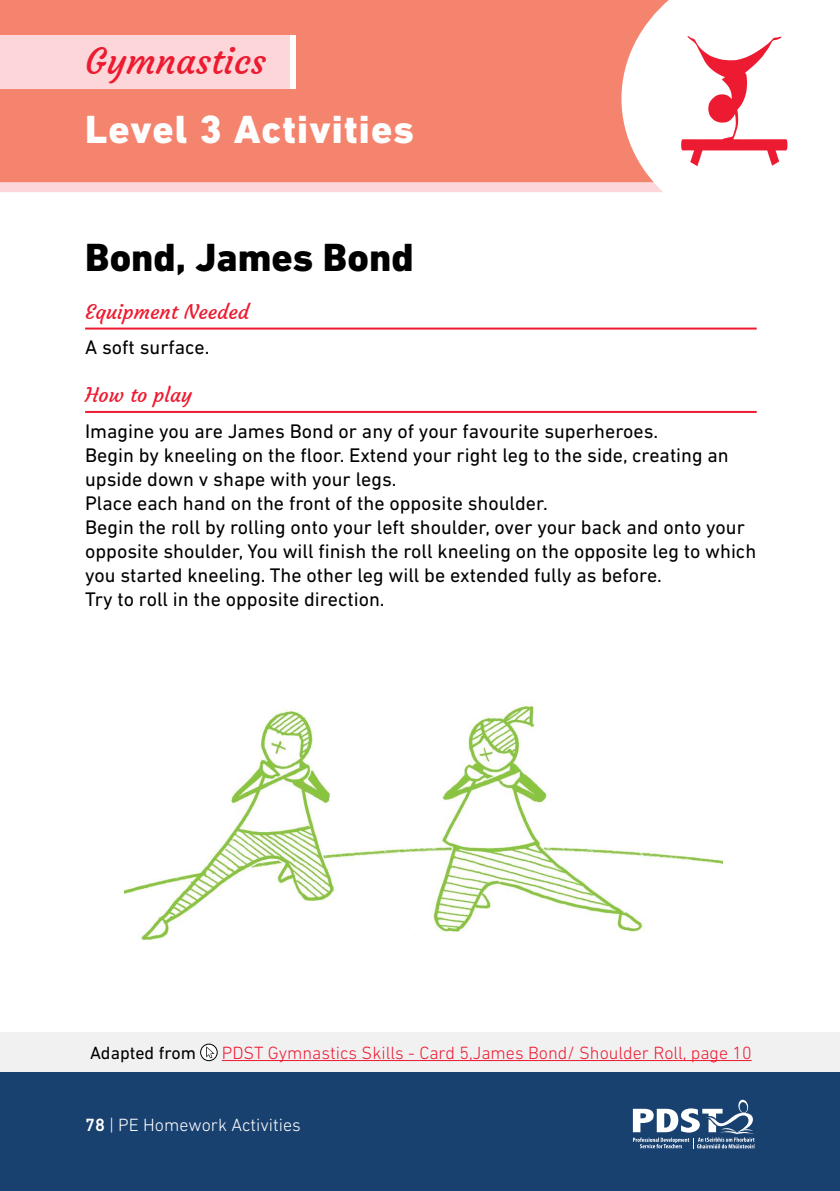
<style>
.page{position:relative;width:840px;height:1191px;background:#fff}
.page>*{position:absolute;margin:0;border:0;box-sizing:border-box;transform-origin:0 0}
.t1{font:800 40px "DIN Next LT Pro";letter-spacing:.03em;color:#fff}
.t2{font:800 40px "DIN Next LT Pro";color:#000}
.t3{font:36px "Courgette";color:#ed1b31}
.t4{font:20px/24px "DIN Next LT Pro";color:#000}
.t5{font:20px "Courgette";color:#ed1b31}
.t6{font:300 18px "DIN Next LT Pro";color:#ed1b31}
.t7{font:300 18px "DIN Next LT Pro";color:#fff}
.t8{font:18px "DIN Next LT Pro";color:#000}
.s1{font-weight:500}
</style>
<div class="page">
<div style="left:0;top:1071px;width:839px;height:120px;background:#194170"></div>
<svg style="left:632px;top:1099px;width:123px;height:49px"></svg>
<hr style="left:85px;top:327px;width:671px;height:2px;background:#ed1b31">
<hr style="left:85px;top:411px;width:671px;height:2px;background:#ed1b31">
<div style="left:0;top:1032px;width:839px;height:39px;background:#f1f1f2"></div>
<hr style="left:222px;top:1060px;width:529px;height:1px;background:#ed1b31">
<svg style="left:200px;top:1044px;width:17px;height:16px"></svg>
<div style="left:200px;top:1043px;width:17px;height:18px;border:1px solid #000;border-radius:50%"></div>
<svg style="left:206px;top:1046px;width:8px;height:12px"></svg>
<div style="left:0;top:0;width:839px;height:186px;background:#f5846f"></div>
<div style="left:0;top:182px;width:839px;height:10px;background:#fcd6d8"></div>
<svg style="left:621px;top:0;width:218px;height:192px;background:#fef3f1"></svg>
<svg style="left:680px;top:36px;width:107px;height:130px;background:#fac5ca"></svg>
<hr style="left:839px;top:0;width:1px;height:186px;background:#f5846f">
<hr style="left:839px;top:35px;width:1px;height:54px;background:#fcd6d8">
<div style="left:0;top:35px;width:292px;height:54px;background:#fcd6d8"></div>
<div style="left:290px;top:35px;width:5px;height:54px;background:#fff"></div>
<img style="left:124px;top:703px;width:598px;height:238px">
<h2 class="t3" style="left:85px;top:39px;width:182px">Gymnastics</h2>
<h1 class="t1" style="left:85px;top:105px;width:330px">Level 3 Activities</h1>
<h1 class="t2" style="left:85px;top:234px;width:330px">Bond, James Bond</h1>
<p class="t5" style="left:85px;top:299px;width:165px">Equipment Needed</p>
<p class="t4" style="left:85px;top:335px;width:126px">A soft surface.</p>
<p class="t5" style="left:85px;top:383px;width:108px">How to play</p>
<p class="t4" style="left:85px;top:419px;width:672px">Imagine you are James Bond or any of your favourite superheroes.<br>Begin by kneeling on the floor. Extend your right leg to the side, creating an upside down v shape with your legs.<br>Place each hand on the front of the opposite shoulder.<br>Begin the roll by rolling onto your left shoulder, over your back and onto your opposite shoulder, You will finish the roll kneeling on the opposite leg to which you started kneeling. The other leg will be extended fully as before.<br>Try to roll in the opposite direction.</p>
<p class="t8" style="left:90px;top:1042px;width:107px">Adapted from</p>
<p class="t6" style="left:222px;top:1042px;width:531px">PDST Gymnastics Skills - Card 5,James Bond/ Shoulder Roll, page 10</p>
<p class="t7" style="left:85px;top:1114px;width:217px"><span class="s1">78</span> | PE Homework Activities</p>
</div>
